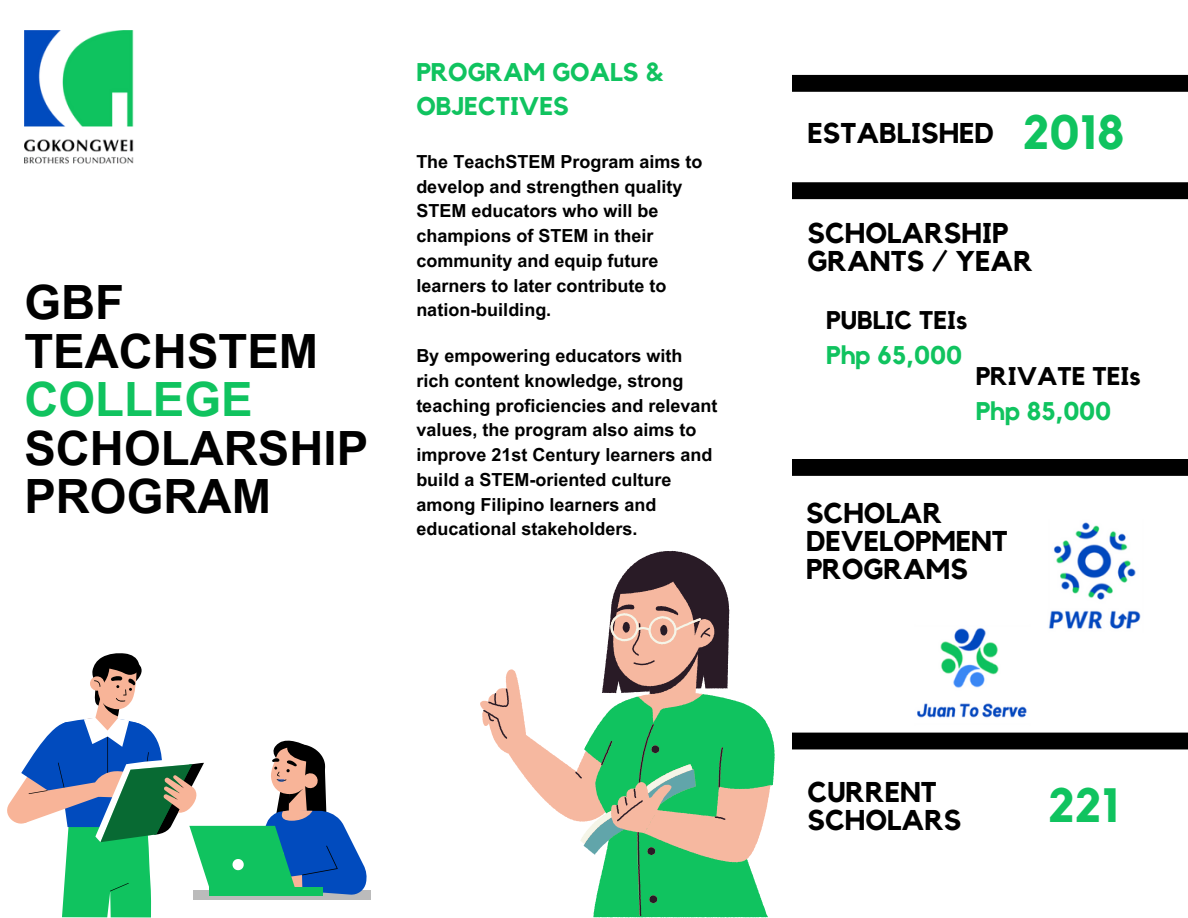
<style>
.page{position:relative;width:1188px;height:918px;background:#fff}
.page>*{position:absolute;margin:0;border:0;box-sizing:border-box;transform-origin:0 0}
.t1{font:700 48px "Kollektif";color:#10c35f}
.t2{font:700 47.25px "Arial MT Pro";color:#000}
.t3{font:700 47.25px "Arial MT Pro";color:#10c35f}
.t4{font:700 28.5px/28.2px "Kollektif";color:#000}
.t5{font:700 25.5px/34.8px "Kollektif";color:#10c35f}
.t6{font:700 25.5px "Kollektif";color:#000}
.t7{font:700 18px/24.8px "Arial MT Pro";color:#000}
</style>
<div class="page">
<img style="left:24px;top:30px;width:110px;height:134px">
<div style="left:193px;top:890px;width:178px;height:10px;background:#bbb"></div>
<svg style="left:7px;top:653px;width:360px;height:264px"></svg>
<img style="left:1048px;top:522px;width:93px;height:107px">
<img style="left:917px;top:628px;width:110px;height:90px">
<div style="left:792px;top:182px;width:396px;height:17px;background:#000"></div>
<div style="left:792px;top:75px;width:396px;height:17px;background:#000"></div>
<div style="left:792px;top:459px;width:396px;height:17px;background:#000"></div>
<div style="left:792px;top:733px;width:396px;height:16px;background:#000"></div>
<svg style="left:483px;top:551px;width:246px;height:271px"></svg>
<svg style="left:580px;top:613px;width:195px;height:304px"></svg>
<p class="t2" style="left:24px;top:285px;width:101px">GBF</p>
<p class="t2" style="left:24px;top:333px;width:295px">TEACHSTEM</p>
<p class="t3" style="left:24px;top:382px;width:230px">COLLEGE</p>
<p class="t2" style="left:24px;top:430px;width:345px">SCHOLARSHIP</p>
<p class="t2" style="left:24px;top:479px;width:248px">PROGRAM</p>
<p class="t5" style="left:416px;top:55px;width:249px">PROGRAM GOALS &amp;<br>OBJECTIVES</p>
<p class="t7" style="left:416px;top:151px;width:288px">The TeachSTEM Program aims to develop and strengthen quality<br>STEM educators who will be champions of STEM in their community and equip future learners to later contribute to nation-building.</p>
<p class="t7" style="left:416px;top:346px;width:303px">By empowering educators with rich content knowledge, strong teaching proficiencies and relevant values, the program also aims to improve 21st Century learners and build a STEM-oriented culture among Filipino learners and educational stakeholders.</p>
<p class="t4" style="left:808px;top:121px;width:188px">ESTABLISHED</p>
<p class="t1" style="left:1023px;top:110px;width:104px">2018</p>
<p class="t4" style="left:808px;top:220px;width:202px">SCHOLARSHIP</p>
<p class="t4" style="left:808px;top:248px;width:227px">GRANTS / YEAR</p>
<p class="t6" style="left:826px;top:309px;width:143px">PUBLIC TEIs</p>
<p class="t5" style="left:826px;top:339px;width:137px">Php 65,000</p>
<p class="t6" style="left:976px;top:364px;width:167px">PRIVATE TEIs</p>
<p class="t5" style="left:976px;top:395px;width:137px">Php 85,000</p>
<p class="t4" style="left:806px;top:500px;width:203px">SCHOLAR<br>DEVELOPMENT<br>PROGRAMS</p>
<p class="t4" style="left:808px;top:779px;width:155px">CURRENT<br>SCHOLARS</p>
<p class="t1" style="left:1048px;top:783px;width:73px">221</p>
</div>
